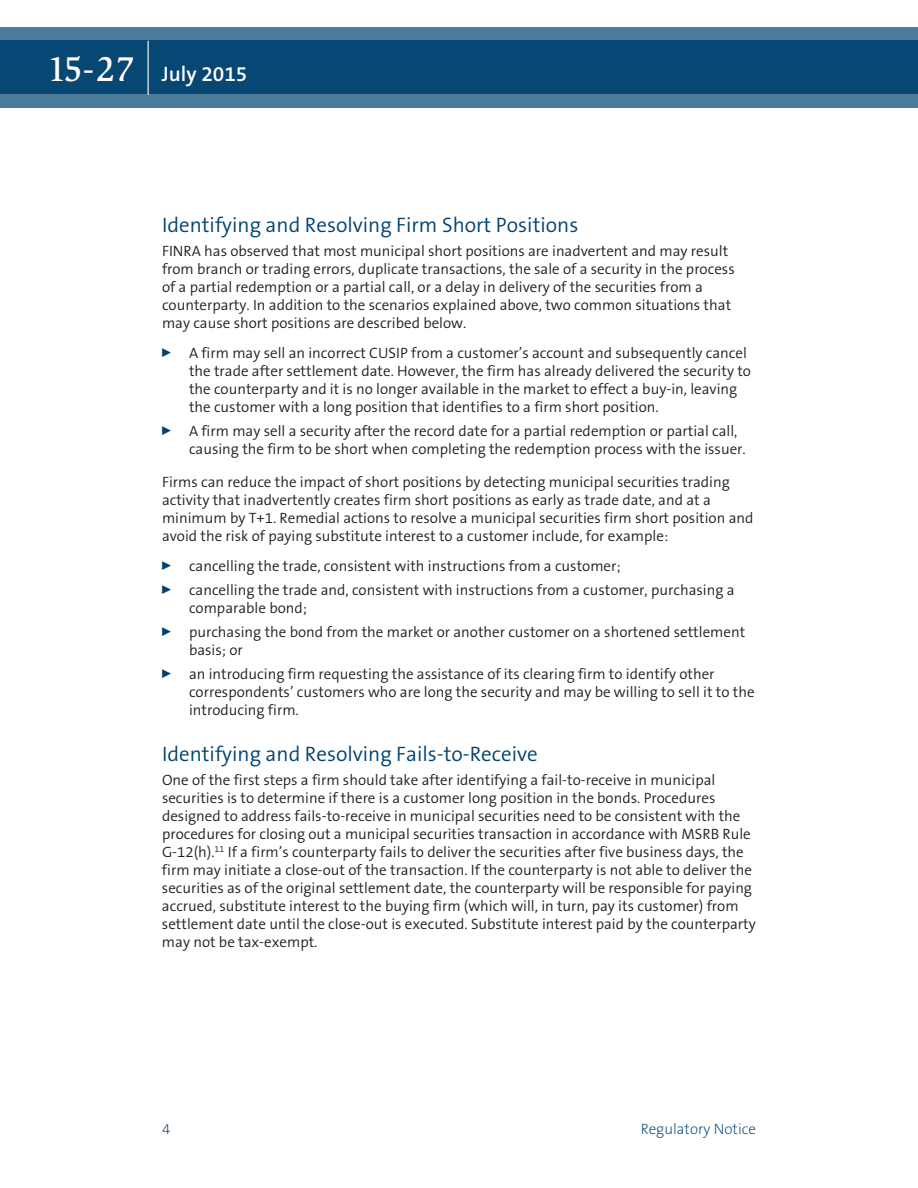
<style>
.page{position:relative;width:918px;height:1188px;background:#fff}
.page>*{position:absolute;margin:0;border:0;box-sizing:border-box;transform-origin:0 0}
.t1{font:300 21px "The Sans B4";color:#004270}
.t2{font:600 21px "The Sans B6";color:#fff}
.t3{font:300 15px/18px "The Sans B4";color:#231f20}
.t4{font:200 15px "The Sans B2";color:#004270}
.s1{font-family:"Slimbach LT";font-weight:500;font-size:36px}
</style>
<div class="page">
<svg style="left:0;top:27px;width:918px;height:81px;background:#1e5881"></svg>
<hr style="left:148px;top:41px;width:1px;height:54px;background:#fff">
<h1 class="t2" style="left:47px;top:63px;width:202px"><span class="s1">15-27</span> July 2015</h1>
<h1 class="t1" style="left:162px;top:213px;width:418px">Identifying and Resolving Firm Short Positions</h1>
<p class="t3" style="left:162px;top:242px;width:574px">FINRA has observed that most municipal short positions are inadvertent and may result from branch or trading errors, duplicate transactions, the sale of a security in the process of a partial redemption or a partial call, or a delay in delivery of the securities from a counterparty. In addition to the scenarios explained above, two common situations that may cause short positions are described below.</p>
<p class="t3" style="left:189px;top:344px;width:564px;text-indent:-27px"><sup>0</sup> A firm may sell an incorrect CUSIP from a customer’s account and subsequently cancel the trade after settlement date. However, the firm has already delivered the security to the counterparty and it is no longer available in the market to effect a buy-in, leaving the customer with a long position that identifies to a firm short position.</p>
<p class="t3" style="left:189px;top:422px;width:558px;text-indent:-27px"><sup>0</sup> A firm may sell a security after the record date for a partial redemption or partial call, causing the firm to be short when completing the redemption process with the issuer.</p>
<p class="t3" style="left:162px;top:473px;width:593px">Firms can reduce the impact of short positions by detecting municipal securities trading activity that inadvertently creates firm short positions as early as trade date, and at a minimum by T+1. Remedial actions to resolve a municipal securities firm short position and avoid the risk of paying substitute interest to a customer include, for example:</p>
<p class="t3" style="left:162px;top:554px;width:574px;line-height:24px"><sup>0</sup> cancelling the trade, consistent with instructions from a customer;<br><sup>0</sup> cancelling the trade and, consistent with instructions from a customer, purchasing a</p>
<p class="t3" style="left:162px;top:596px;width:585px;line-height:24px;text-indent:27px">comparable bond;<br><sup>0</sup> purchasing the bond from the market or another customer on a shortened settlement</p>
<p class="t3" style="left:162px;top:638px;width:554px;line-height:24px;text-indent:27px">basis; or<br><sup>0</sup> an introducing firm requesting the assistance of its clearing firm to identify other</p>
<p class="t3" style="left:189px;top:683px;width:567px">correspondents’ customers who are long the security and may be willing to sell it to the introducing firm.</p>
<h1 class="t1" style="left:162px;top:742px;width:377px">Identifying and Resolving Fails-to-Receive</h1>
<p class="t3" style="left:162px;top:771px;width:595px">One of the first steps a firm should take after identifying a fail-to-receive in municipal securities is to determine if there is a customer long position in the bonds. Procedures designed to address fails-to-receive in municipal securities need to be consistent with the procedures for closing out a municipal securities transaction in accordance with MSRB Rule G-12(h).<sup>11</sup> If a firm’s counterparty fails to deliver the securities after five business days, the firm may initiate a close-out of the transaction. If the counterparty is not able to deliver the securities as of the original settlement date, the counterparty will be responsible for paying accrued, substitute interest to the buying firm (which will, in turn, pay its customer) from settlement date until the close-out is executed. Substitute interest paid by the counterparty may not be tax-exempt.</p>
<p class="t4" style="left:162px;top:1121px;width:10px">4</p>
<p class="t4" style="left:641px;top:1121px;width:117px">Regulatory Notice</p>
</div>
